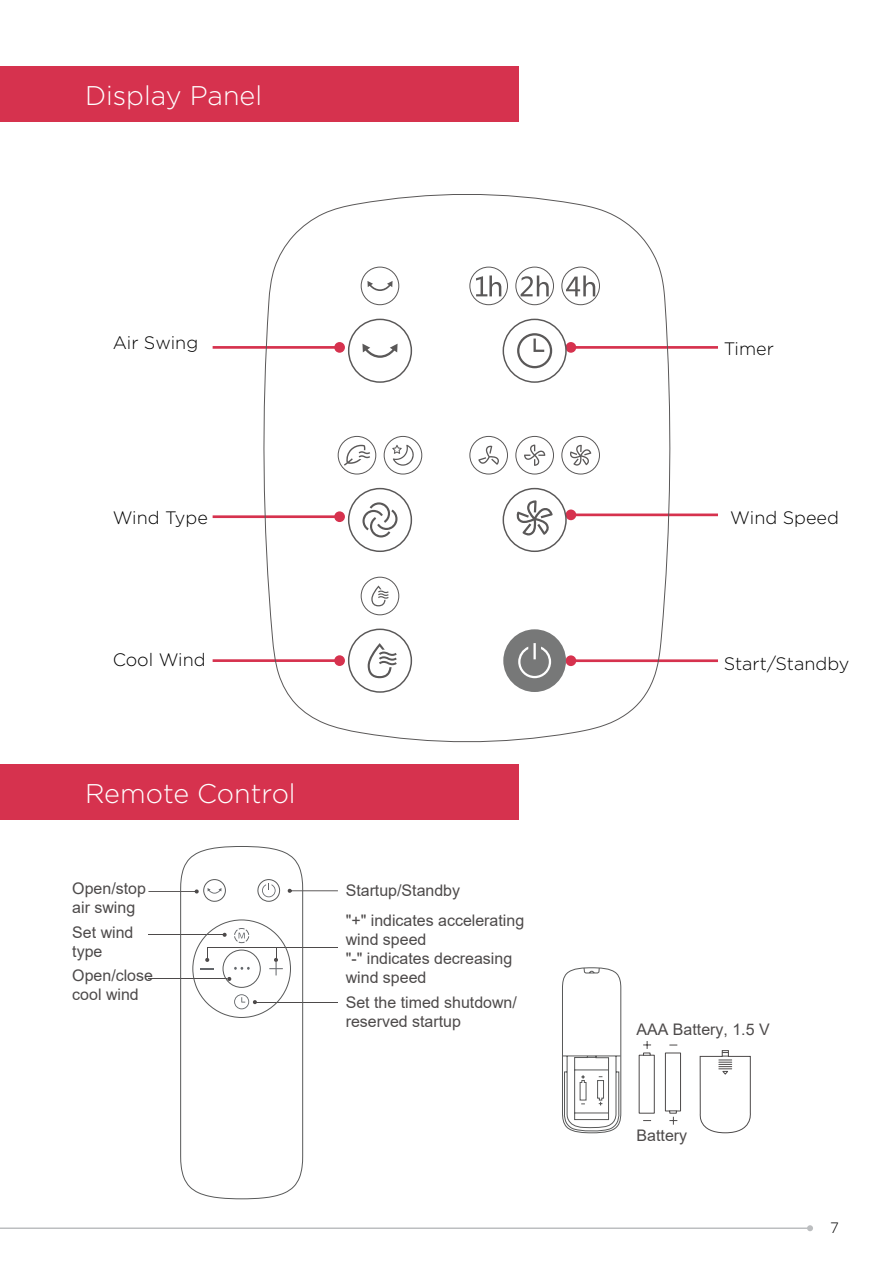
<style>
.page{position:relative;width:893px;height:1263px;background:#fff}
.page>*{position:absolute;margin:0;border:0;box-sizing:border-box;transform-origin:0 0}
.t1{font:300 27px "Gotham";color:#fff}
.t2{font:300 18px "Gotham";color:#000}
.t3{font:15.9px/18.9px "Arial";color:#4d4a4a}
.t4{font:300 15px "Gotham";color:#000}
</style>
<div class="page">
<div style="left:0;top:66px;width:519px;height:55px;background:#d6324e"></div>
<hr style="left:571px;top:659px;width:147px;height:3px;background:#d6324e">
<hr style="left:213px;top:346px;width:127px;height:3px;background:#d6324e">
<hr style="left:571px;top:513px;width:147px;height:3px;background:#d6324e">
<hr style="left:213px;top:515px;width:127px;height:3px;background:#d6324e">
<hr style="left:213px;top:659px;width:127px;height:3px;background:#d6324e">
<hr style="left:571px;top:346px;width:147px;height:3px;background:#d6324e">
<svg style="left:562px;top:967px;width:60px;height:166px"></svg>
<svg style="left:699px;top:1050px;width:52px;height:83px"></svg>
<svg style="left:638px;top:1041px;width:17px;height:73px"></svg>
<svg style="left:665px;top:1052px;width:16px;height:73px"></svg>
<svg style="left:148px;top:846px;width:190px;height:353px"></svg>
<svg style="left:261px;top:194px;width:411px;height:549px"></svg>
<svg style="left:338px;top:267px;width:262px;height:348px"></svg>
<svg style="left:503px;top:629px;width:63px;height:63px"></svg>
<svg style="left:503px;top:319px;width:64px;height:64px"></svg>
<svg style="left:348px;top:319px;width:64px;height:64px"></svg>
<svg style="left:348px;top:488px;width:64px;height:64px"></svg>
<svg style="left:348px;top:628px;width:64px;height:65px"></svg>
<svg style="left:503px;top:488px;width:64px;height:64px"></svg>
<svg style="left:367px;top:281px;width:26px;height:10px"></svg>
<svg style="left:476px;top:275px;width:25px;height:21px"></svg>
<svg style="left:521px;top:275px;width:28px;height:21px"></svg>
<svg style="left:566px;top:275px;width:29px;height:21px"></svg>
<svg style="left:344px;top:445px;width:26px;height:21px"></svg>
<svg style="left:392px;top:445px;width:22px;height:21px"></svg>
<svg style="left:478px;top:445px;width:22px;height:20px"></svg>
<svg style="left:524px;top:444px;width:21px;height:22px"></svg>
<svg style="left:569px;top:445px;width:22px;height:21px"></svg>
<svg style="left:371px;top:585px;width:18px;height:21px"></svg>
<div style="left:0;top:764px;width:519px;height:56px;background:#d6324e"></div>
<hr style="left:0;top:1227px;width:810px;height:2px;background:#bcbec0">
<svg style="left:807px;top:1225px;width:6px;height:6px"></svg>
<h1 class="t1" style="left:85px;top:80px;width:179px">Display Panel</h1>
<p class="t2" style="left:113px;top:333px;width:87px">Air Swing</p>
<p class="t2" style="left:724px;top:338px;width:52px">Timer</p>
<p class="t2" style="left:113px;top:508px;width:97px">Wind Type</p>
<p class="t2" style="left:730px;top:508px;width:110px">Wind Speed</p>
<p class="t2" style="left:113px;top:650px;width:94px">Cool Wind</p>
<h1 class="t1" style="left:85px;top:779px;width:212px">Remote Control</h1>
<p class="t3" style="left:72px;top:879px;width:75px">Open/stop air swing</p>
<p class="t3" style="left:72px;top:923px;width:63px">Set wind type</p>
<p class="t3" style="left:72px;top:966px;width:82px">Open/close cool wind</p>
<p class="t3" style="left:346px;top:876px;width:180px;line-height:29.4px">Startup/Standby<br>"+" indicates accelerating</p>
<p class="t3" style="left:346px;top:930px;width:168px">wind speed<br>"-" indicates decreasing wind speed</p>
<p class="t3" style="left:346px;top:993px;width:173px">Set the timed shutdown/ reserved startup</p>
<p class="t2" style="left:724px;top:653px;width:127px">Start/Standby</p>
<p class="t3" style="left:637px;top:1020px;width:135px">AAA Battery, 1.5 V</p>
<p class="t3" style="left:637px;top:1126px;width:52px">Battery</p>
<p class="t4" style="left:830px;top:1219px;width:10px">7</p>
</div>
